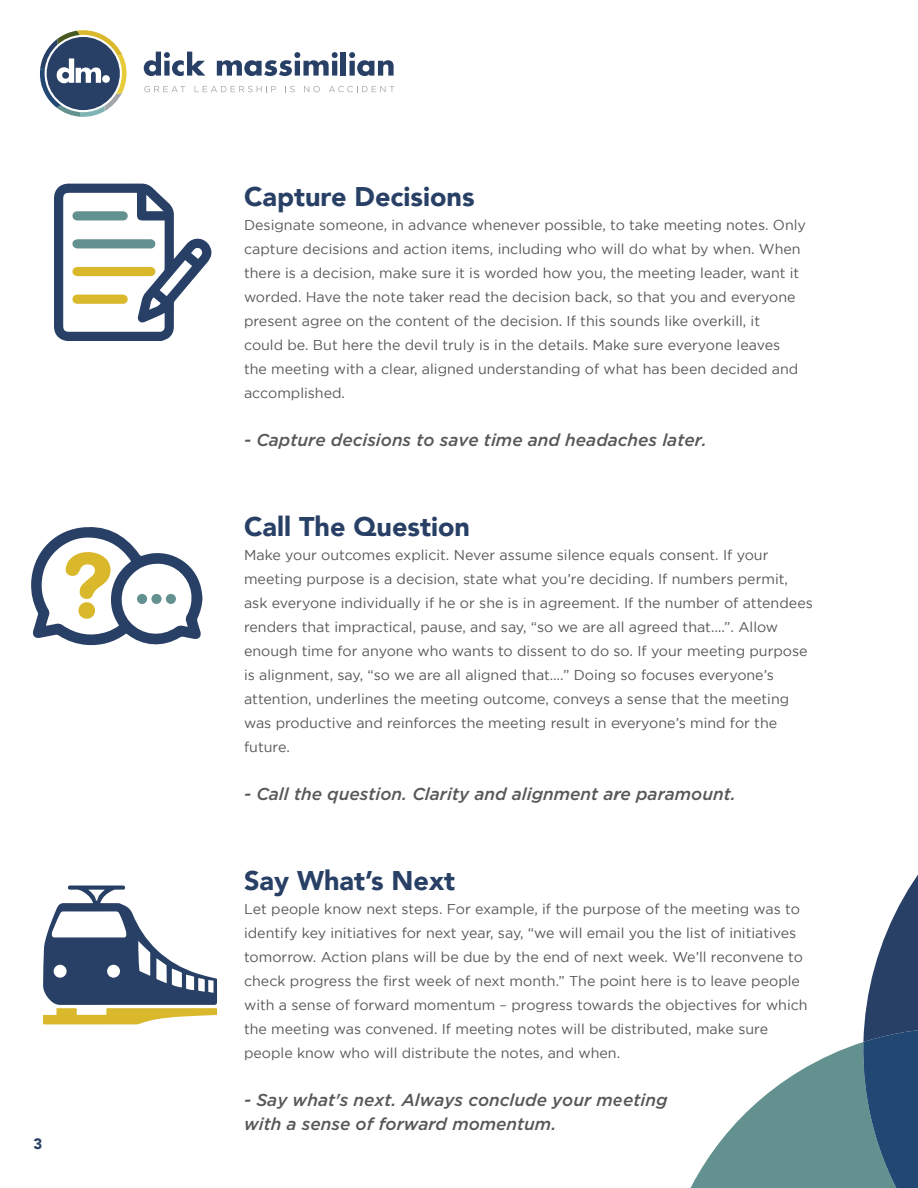
<style>
.page{position:relative;width:918px;height:1188px;background:#fff}
.page>*{position:absolute;margin:0;border:0;box-sizing:border-box;transform-origin:0 0}
.t1{font:900 27px "Avenir";color:#294066}
.t2{font:italic 500 17.25px "Gotham";color:#57585a}
.t3{font:900 15px "Avenir";color:#294066}
.t4{font:14.25px/24px "Gotham";color:#57585a}
</style>
<div class="page">
<svg style="left:40px;top:30px;width:87px;height:87px"></svg>
<div style="left:102px;top:75px;width:8px;height:8px;background:#fff;border-radius:50%"></div>
<svg style="left:144px;top:52px;width:61px;height:24px"></svg>
<svg style="left:217px;top:52px;width:121px;height:24px"></svg>
<div style="left:341px;top:52px;width:5px;height:24px;background:#294066"></div>
<svg style="left:349px;top:52px;width:45px;height:24px"></svg>
<svg style="left:144px;top:86px;width:41px;height:6px"></svg>
<svg style="left:195px;top:86px;width:81px;height:6px"></svg>
<svg style="left:285px;top:86px;width:10px;height:6px"></svg>
<svg style="left:304px;top:86px;width:16px;height:6px"></svg>
<svg style="left:329px;top:86px;width:65px;height:6px"></svg>
<svg style="left:690px;top:1042px;width:172px;height:146px;fill:#63918f"></svg>
<svg style="left:862px;top:874px;width:56px;height:314px"></svg>
<svg style="left:54px;top:184px;width:157px;height:157px"></svg>
<svg style="left:31px;top:527px;width:171px;height:119px"></svg>
<div style="left:78px;top:602px;width:17px;height:17px;background:#d9b82b;border-radius:50%"></div>
<div style="left:151px;top:594px;width:11px;height:10px;background:#63918f;border-radius:50%"></div>
<div style="left:137px;top:594px;width:10px;height:10px;background:#63918f;border-radius:50%"></div>
<div style="left:166px;top:594px;width:10px;height:10px;background:#63918f;border-radius:50%"></div>
<svg style="left:43px;top:885px;width:174px;height:139px"></svg>
<p class="t3" style="left:33px;top:1131px;width:10px">3</p>
<p class="t1" style="left:244px;top:174px;width:232px">Capture Decisions</p>
<p class="t4" style="left:244px;top:213px;width:563px">Designate someone, in advance whenever possible, to take meeting notes. Only capture decisions and action items, including who will do what by when. When there is a decision, make sure it is worded how you, the meeting leader, want it worded. Have the note taker read the decision back, so that you and everyone present agree on the content of the decision. If this sounds like overkill, it<br>could be. But here the devil truly is in the details. Make sure everyone leaves the meeting with a clear, aligned understanding of what has been decided and accomplished.</p>
<p class="t2" style="left:244px;top:430px;width:464px">- Capture decisions to save time and headaches later.</p>
<p class="t1" style="left:244px;top:504px;width:227px">Call The Question</p>
<p class="t4" style="left:244px;top:543px;width:570px">Make your outcomes explicit. Never assume silence equals consent. If your meeting purpose is a decision, state what you’re deciding. If numbers permit, ask everyone individually if he or she is in agreement. If the number of attendees renders that impractical, pause, and say, “so we are all agreed that….”. Allow enough time for anyone who wants to dissent to do so. If your meeting purpose is alignment, say, “so we are all aligned that….” Doing so focuses everyone’s attention, underlines the meeting outcome, conveys a sense that the meeting was productive and reinforces the meeting result in everyone’s mind for the future.</p>
<p class="t2" style="left:244px;top:784px;width:493px">- Call the question. Clarity and alignment are paramount.</p>
<p class="t1" style="left:244px;top:858px;width:212px">Say What’s Next</p>
<p class="t4" style="left:244px;top:897px;width:565px">Let people know next steps. For example, if the purpose of the meeting was to identify key initiatives for next year, say, “we will email you the list of initiatives tomorrow. Action plans will be due by the end of next week. We’ll reconvene to check progress the first week of next month.” The point here is to leave people with a sense of forward momentum – progress towards the objectives for which the meeting was convened. If meeting notes will be distributed, make sure people know who will distribute the notes, and when.</p>
<p class="t2" style="left:244px;top:1090px;width:425px">- Say what's next. Always conclude your meeting</p>
<p class="t2" style="left:244px;top:1114px;width:314px">with a sense of forward momentum.</p>
</div>
